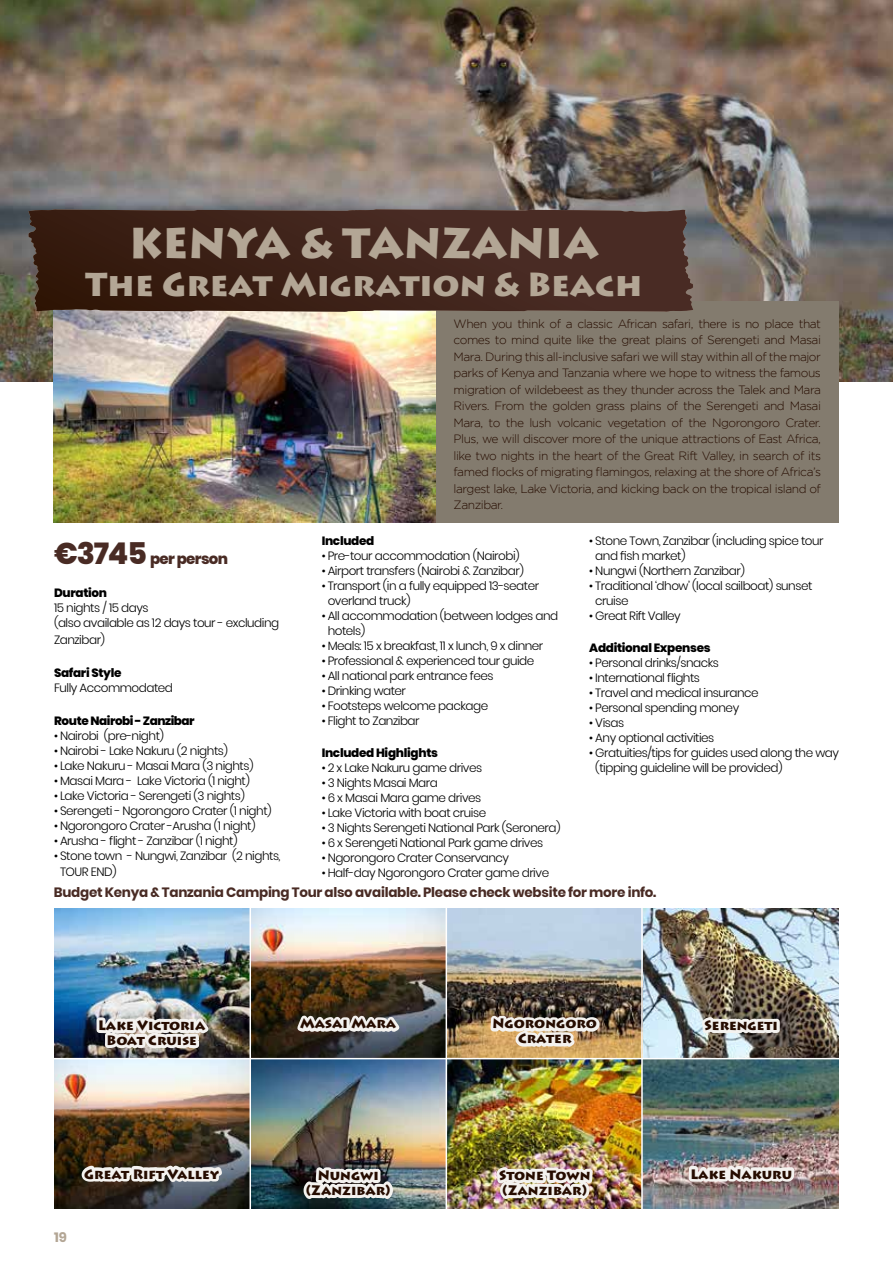
<style>
.page{position:relative;width:893px;height:1263px;background:#fff}
.page>*{position:absolute;margin:0;border:0;box-sizing:border-box;transform-origin:0 0}
.t1{font:900 42px "Lithos Pro";color:#b3a695}
.t2{font:900 33px "Lithos Pro";color:#b3a695}
.t3{font:800 15px "Poppins";letter-spacing:-.04em;color:#492b24}
.t4{font:900 13.5px/15px "Lithos Pro";color:#260c00;text-align:center}
.t5{font:700 13.5px "Poppins";letter-spacing:-.02em;color:#492b24}
.t6{font:700 13.5px "Poppins";color:#b3a695}
.t7{font:300 12px/15px "Poppins";letter-spacing:-.04em;color:#000}
.t8{font:300 12px/16.5px "Gotham";letter-spacing:-.04em;color:#260c00;text-align:justify}
.t9{font:800 12px "Poppins";letter-spacing:-.025em;color:#000}
.s1{font-size:30px}
</style>
<div class="page">
<img style="left:54px;top:908px;width:785px;height:301px">
<hr style="left:446px;top:901px;width:1px;height:332px;background:#fff">
<hr style="left:641px;top:901px;width:2px;height:332px;background:#fff">
<hr style="left:249px;top:901px;width:2px;height:332px;background:#fff">
<hr style="left:54px;top:1058px;width:791px;height:1px;background:#fff">
<img style="left:0;top:0;width:893px;height:382px">
<div style="left:436px;top:301px;width:403px;height:221px;background:#837b6e"></div>
<img style="left:54px;top:312px;width:382px;height:210px">
<svg style="left:28px;top:209px;width:665px;height:103px;background:#43271e"></svg>
<img style="left:93px;top:1008px;width:121px;height:46px">
<svg style="left:301px;top:1163px;width:95px;height:43px"></svg>
<img style="left:493px;top:1163px;width:103px;height:43px">
<svg style="left:698px;top:1013px;width:85px;height:28px"></svg>
<svg style="left:79px;top:1160px;width:148px;height:29px"></svg>
<svg style="left:292px;top:1009px;width:113px;height:28px"></svg>
<img style="left:487px;top:1011px;width:116px;height:41px">
<img style="left:685px;top:1156px;width:115px;height:35px">
<h1 class="t1" style="left:129px;top:217px;width:471px">KENYA &amp; TANZANIA</h1>
<h2 class="t2" style="left:85px;top:263px;width:559px">The Great Migration &amp; Beach</h2>
<p class="t3" style="left:54px;top:550px;width:176px"><span class="s1">€3745</span> per person</p>
<p class="t9" style="left:54px;top:586px;width:55px">Duration</p>
<p class="t7" style="left:54px;top:601px;width:227px">15 nights / 15 days<br>(also available as 12 days tour - excluding</p>
<p class="t7" style="left:54px;top:632px;width:53px">Zanzibar)</p>
<p class="t9" style="left:54px;top:666px;width:69px">Safari Style</p>
<p class="t7" style="left:54px;top:680px;width:121px">Fully Accommodated</p>
<p class="t9" style="left:54px;top:714px;width:142px">Route Nairobi - Zanzibar</p>
<p class="t7" style="left:54px;top:728px;width:112px">• Nairobi (pre-night)</p>
<p class="t7" style="left:54px;top:743px;width:175px">• Nairobi - Lake Nakuru (2 nights)</p>
<p class="t7" style="left:54px;top:758px;width:201px">• Lake Nakuru - Masai Mara (3 nights)</p>
<p class="t7" style="left:54px;top:773px;width:197px">• Masai Mara - Lake Victoria (1 night)</p>
<p class="t7" style="left:54px;top:788px;width:192px">• Lake Victoria - Serengeti (3 nights)</p>
<p class="t7" style="left:54px;top:803px;width:219px">• Serengeti - Ngorongoro Crater (1 night)</p>
<p class="t7" style="left:54px;top:818px;width:203px">• Ngorongoro Crater -Arusha (1 night)</p>
<p class="t7" style="left:54px;top:833px;width:185px">• Arusha - flight - Zanzibar (1 night)</p>
<p class="t7" style="left:60px;top:847px;width:222px;line-height:16.5px;text-indent:-6px">• Stone town - Nungwi, Zanzibar (2 nights,<br>TOUR END)</p>
<p class="t8" style="left:454px;top:315px;width:369px">When you think of a classic African safari, there is no place that comes to mind quite like the great plains of Serengeti and Masai Mara. During this all-inclusive safari we will stay within all of the major parks of Kenya and Tanzania where we hope to witness the famous migration of wildebeest as they thunder across the Talek and Mara Rivers. From the golden grass plains of the Serengeti and Masai Mara, to the lush volcanic vegetation of the Ngorongoro Crater.<br>Plus, we will discover more of the unique attractions of East Africa, like two nights in the heart of the Great Rift Valley, in search of its famed flocks of migrating flamingos, relaxing at the shore of Africa’s largest lake, Lake Victoria, and kicking back on the tropical island of Zanzibar.</p>
<p class="t9" style="left:322px;top:534px;width:54px">Included</p>
<p class="t7" style="left:322px;top:549px;width:200px">• Pre-tour accommodation (Nairobi)</p>
<p class="t7" style="left:322px;top:564px;width:204px">• Airport transfers (Nairobi &amp; Zanzibar)</p>
<p class="t7" style="left:328px;top:579px;width:213px;text-indent:-6px">• Transport (in a fully equipped 13-seater overland truck)</p>
<p class="t7" style="left:328px;top:609px;width:232px;text-indent:-6px">• All accommodation (between lodges and hotels)</p>
<p class="t7" style="left:322px;top:639px;width:223px">• Meals: 15 x breakfast, 11 x lunch, 9 x dinner</p>
<p class="t7" style="left:322px;top:654px;width:214px">• Professional &amp; experienced tour guide</p>
<p class="t7" style="left:322px;top:669px;width:173px">• All national park entrance fees</p>
<p class="t7" style="left:322px;top:684px;width:86px">• Drinking water</p>
<p class="t7" style="left:322px;top:699px;width:168px">• Footsteps welcome package</p>
<p class="t7" style="left:322px;top:714px;width:99px">• Flight to Zanzibar</p>
<p class="t9" style="left:322px;top:746px;width:118px">Included Highlights</p>
<p class="t7" style="left:322px;top:760px;width:162px">• 2 x Lake Nakuru game drives</p>
<p class="t7" style="left:322px;top:775px;width:118px">• 3 Nights Masai Mara</p>
<p class="t7" style="left:322px;top:790px;width:161px">• 6 x Masai Mara game drives</p>
<p class="t7" style="left:322px;top:805px;width:166px">• Lake Victoria with boat cruise</p>
<p class="t7" style="left:322px;top:820px;width:240px">• 3 Nights Serengeti National Park (Seronera)</p>
<p class="t7" style="left:322px;top:835px;width:223px">• 6 x Serengeti National Park game drives</p>
<p class="t7" style="left:322px;top:850px;width:189px">• Ngorongoro Crater Conservancy</p>
<p class="t7" style="left:322px;top:865px;width:229px">• Half-day Ngorongoro Crater game drive</p>
<p class="t7" style="left:595px;top:534px;width:230px;text-indent:-6px">• Stone Town, Zanzibar (including spice tour and fish market)</p>
<p class="t7" style="left:589px;top:564px;width:157px">• Nungwi (Northern Zanzibar)</p>
<p class="t7" style="left:595px;top:579px;width:219px;text-indent:-6px">• Traditional ‘dhow’ (local sailboat) sunset cruise</p>
<p class="t7" style="left:589px;top:609px;width:93px">• Great Rift Valley</p>
<p class="t9" style="left:589px;top:641px;width:123px">Additional Expenses</p>
<p class="t7" style="left:589px;top:655px;width:131px">• Personal drinks/snacks</p>
<p class="t7" style="left:589px;top:670px;width:112px">• International flights</p>
<p class="t7" style="left:589px;top:685px;width:171px">• Travel and medical insurance</p>
<p class="t7" style="left:589px;top:700px;width:151px">• Personal spending money</p>
<p class="t7" style="left:589px;top:715px;width:36px">• Visas</p>
<p class="t7" style="left:589px;top:730px;width:127px">• Any optional activities</p>
<p class="t7" style="left:595px;top:745px;width:245px;text-indent:-6px">• Gratuities/tips for guides used along the way (tipping guideline will be provided)</p>
<p class="t5" style="left:54px;top:885px;width:604px">Budget Kenya &amp; Tanzania Camping Tour also available. Please check website for more info.</p>
<p class="t4" style="left:98px;top:1018px;width:109px">Lake Victoria<br>Boat Cruise</p>
<p class="t4" style="left:300px;top:1016px;width:98px">Masai Mara</p>
<p class="t4" style="left:492px;top:1016px;width:106px">Ngorongoro<br>Crater</p>
<p class="t4" style="left:705px;top:1018px;width:75px">Serengeti</p>
<p class="t4" style="left:84px;top:1166px;width:137px">Great Rift Valley</p>
<p class="t6" style="left:54px;top:1229px;width:14px">19</p>
<p class="t4" style="left:306px;top:1168px;width:86px">Nungwi (Zanzibar)</p>
<p class="t4" style="left:499px;top:1168px;width:93px;text-align:left">Stone Town (Zanzibar)</p>
<p class="t4" style="left:690px;top:1166px;width:103px">Lake Nakuru</p>
</div>
